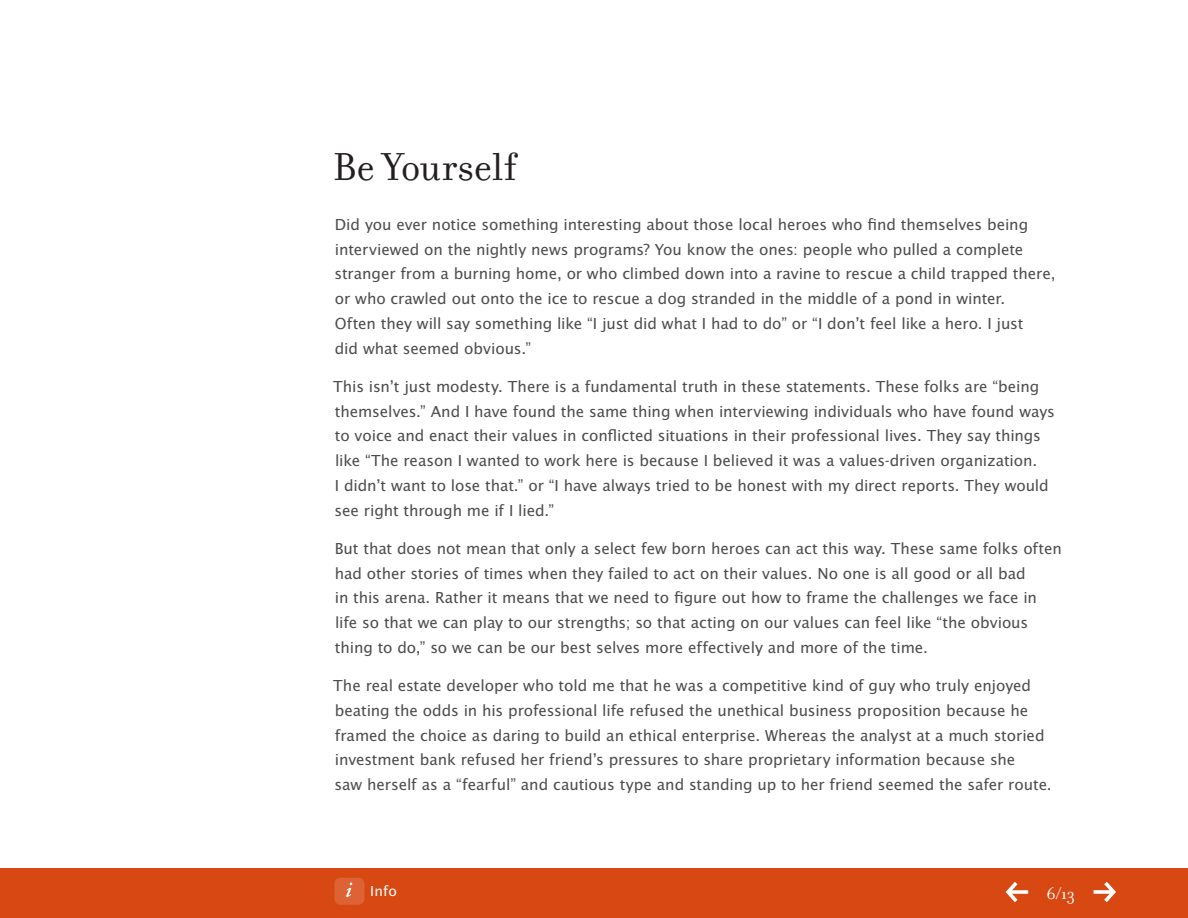
<style>
.page{position:relative;width:1188px;height:918px;background:#fff}
.page>*{position:absolute;margin:0;border:0;box-sizing:border-box;transform-origin:0 0}
.t1{font:42px "Filosofia OT";color:#231f20}
.t2{font:18px "Filosofia OT";color:#fff}
.t3{font:16.5px/24.8px "Lucida Sans EFOP";letter-spacing:-.005em;color:#4b4c4d}
.t4{font:15px "Lucida Sans EFOP";color:#fff}
</style>
<div class="page">
<div style="left:0;top:869px;width:1188px;height:49px;background:#d74812"></div>
<div style="left:334px;top:878px;width:30px;height:27px;background:#dd6336;border-radius:6px"></div>
<svg style="left:346px;top:883px;width:6px;height:14px"></svg>
<svg style="left:1006px;top:882px;width:22px;height:20px"></svg>
<svg style="left:1094px;top:882px;width:22px;height:20px"></svg>
<h1 class="t1" style="left:333px;top:144px;width:186px">Be Yourself</h1>
<p class="t3" style="left:335px;top:213px;width:723px">Did you ever notice something interesting about those local heroes who find themselves being interviewed on the nightly news programs? You know the ones: people who pulled a complete stranger from a burning home, or who climbed down into a ravine to rescue a child trapped there, or who crawled out onto the ice to rescue a dog stranded in the middle of a pond in winter.<br>Often they will say something like “I just did what I had to do” or “I don’t feel like a hero. I just<br>did what seemed obvious.”</p>
<p class="t3" style="left:333px;top:375px;width:723px">This isn’t just modesty. There is a fundamental truth in these statements. These folks are “being themselves.” And I have found the same thing when interviewing individuals who have found ways to voice and enact their values in conflicted situations in their professional lives. They say things like “The reason I wanted to work here is because I believed it was a values-driven organization.<br>I didn’t want to lose that.” or “I have always tried to be honest with my direct reports. They would see right through me if I lied.”</p>
<p class="t3" style="left:335px;top:537px;width:729px">But that does not mean that only a select few born heroes can act this way. These same folks often had other stories of times when they failed to act on their values. No one is all good or all bad<br>in this arena. Rather it means that we need to figure out how to frame the challenges we face in life so that we can play to our strengths; so that acting on our values can feel like “the obvious thing to do,” so we can be our best selves more effectively and more of the time.</p>
<p class="t3" style="left:333px;top:674px;width:720px">The real estate developer who told me that he was a competitive kind of guy who truly enjoyed beating the odds in his professional life refused the unethical business proposition because he framed the choice as daring to build an ethical enterprise. Whereas the analyst at a much storied investment bank refused her friend’s pressures to share proprietary information because she<br>saw herself as a “fearful” and cautious type and standing up to her friend seemed the safer route.</p>
<p class="t4" style="left:370px;top:883px;width:28px">Info</p>
<p class="t2" style="left:1046px;top:884px;width:30px">6/13</p>
</div>
